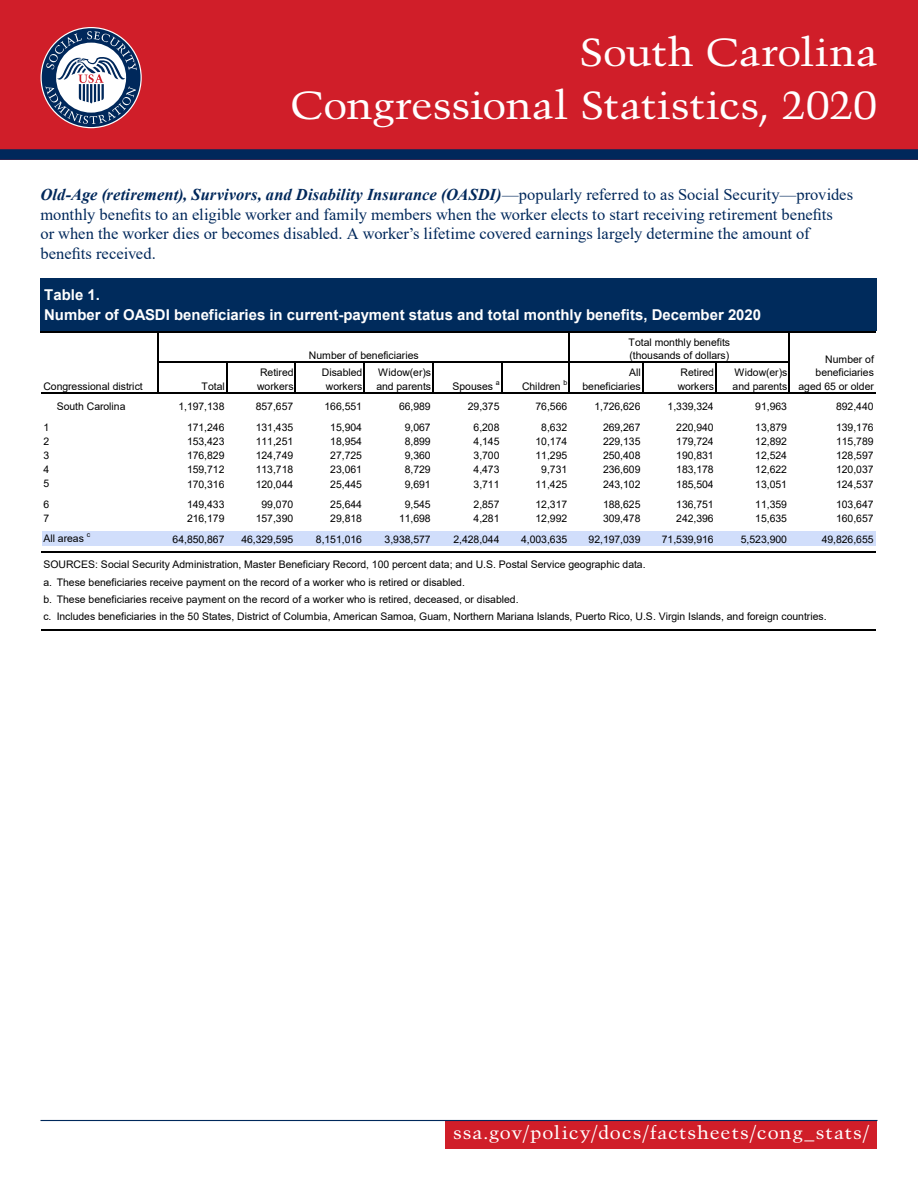
<style>
.page{position:relative;width:918px;height:1188px;background:#fff}
.page>*{position:absolute;margin:0;border:0;box-sizing:border-box;transform-origin:0 0}
.t1{font:39px/53.6px "Trump Mediaeval";letter-spacing:-.005em;color:#fff;text-align:right;scale:1.1 1}
.t2{font:18px "Trump Mediaeval";letter-spacing:.045em;color:#fff;scale:1.1 1}
.t3{font:16.5px/19.5px "Times New Roman";color:#00285b}
.t4{font:700 15px/19.2px "Arial";color:#fff}
.t5{font:10.5px/13.6px "Arial";letter-spacing:-.005em;color:#000}
.t6{font:7.05px "Arial";color:#000}
.s1{font-weight:700;font-style:italic}
</style>
<div class="page">
<div style="left:0;top:0;width:918px;height:160px;background:#d01e29"></div>
<div style="left:0;top:149px;width:918px;height:11px;background:#00285b"></div>
<div style="left:446px;top:1121px;width:432px;height:28px;background:#d01e29"></div>
<hr style="left:40px;top:1120px;width:838px;height:1px;background:#00285b">
<svg style="left:42px;top:28px;width:99px;height:99px"></svg>
<svg style="left:45px;top:31px;width:92px;height:93px;background:#89859c"></svg>
<div style="left:42px;top:280px;width:834px;height:52px;background:#002b5c"></div>
<div style="left:42px;top:531px;width:834px;height:15px;background:#d1defb"></div>
<hr style="left:41px;top:278px;width:1px;height:53px;background:#002b5c">
<hr style="left:157px;top:332px;width:2px;height:62px;background:#000">
<hr style="left:569px;top:332px;width:1px;height:62px;background:#000">
<hr style="left:788px;top:332px;width:2px;height:62px;background:#000">
<hr style="left:226px;top:363px;width:1px;height:31px;background:#000">
<hr style="left:295px;top:363px;width:1px;height:31px;background:#000">
<hr style="left:363px;top:363px;width:2px;height:31px;background:#000">
<hr style="left:432px;top:363px;width:2px;height:31px;background:#000">
<hr style="left:501px;top:363px;width:1px;height:31px;background:#000">
<hr style="left:642px;top:363px;width:1px;height:31px;background:#000">
<hr style="left:715px;top:363px;width:2px;height:31px;background:#000">
<hr style="left:42px;top:278px;width:834px;height:2px;background:#002b5c">
<hr style="left:41px;top:331px;width:835px;height:1px;background:#000">
<hr style="left:159px;top:362px;width:631px;height:1px;background:#000">
<hr style="left:41px;top:392px;width:835px;height:2px;background:#000">
<hr style="left:41px;top:551px;width:835px;height:1px;background:#000">
<hr style="left:41px;top:629px;width:835px;height:2px;background:#000">
<h1 class="t1" style="left:290px;top:25px;width:535px">South Carolina<br>Congressional Statistics, 2020</h1>
<p class="t3" style="left:40px;top:185px;width:814px"><span class="s1">Old-Age (retirement), Survivors, and Disability Insurance (OASDI)</span>—popularly referred to as Social Security—provides monthly benefits to an eligible worker and family members when the worker elects to start receiving retirement benefits<br>or when the worker dies or becomes disabled. A worker’s lifetime covered earnings largely determine the amount of benefits received.</p>
<p class="t4" style="left:44px;top:286px;width:719px">Table 1.<br>Number of OASDI beneficiaries in current-payment status and total monthly benefits, December 2020</p>
<p class="t5" style="left:309px;top:349px;width:111px">Number of beneficiaries</p>
<p class="t5" style="left:629px;top:335px;width:103px">Total monthly benefits (thousands of dollars)</p>
<p class="t5" style="left:816px;top:352px;width:60px;text-align:right">Number of beneficiaries</p>
<p class="t5" style="left:257px;top:366px;width:38px">Retired workers</p>
<p class="t5" style="left:322px;top:366px;width:42px;text-align:center">Disabled workers</p>
<p class="t5" style="left:376px;top:366px;width:56px">Widow(er)s and parents</p>
<p class="t6" style="left:564px;top:378px;width:5px">b</p>
<p class="t5" style="left:582px;top:366px;width:60px;text-align:right">All beneficiaries</p>
<p class="t5" style="left:678px;top:366px;width:38px">Retired workers</p>
<p class="t5" style="left:733px;top:366px;width:56px">Widow(er)s and parents</p>
<p class="t5" style="left:453px;top:379px;width:42px">Spouses</p>
<p class="t6" style="left:496px;top:378px;width:5px">a</p>
<p class="t5" style="left:522px;top:379px;width:40px">Children</p>
<p class="t5" style="left:43px;top:379px;width:101px">Congressional district</p>
<p class="t5" style="left:798px;top:379px;width:77px">aged 65 or older</p>
<p class="t5" style="left:43px;top:420px;width:7px;line-height:14.2px;text-align:justify">1<br>2<br>3<br>4<br>5</p>
<p class="t5" style="left:202px;top:379px;width:25px">Total</p>
<p class="t5" style="left:57px;top:400px;width:70px">South Carolina</p>
<p class="t5" style="left:178px;top:400px;width:48px">1,197,138</p>
<p class="t5" style="left:256px;top:400px;width:39px">857,657</p>
<p class="t5" style="left:325px;top:400px;width:39px">166,551</p>
<p class="t5" style="left:399px;top:400px;width:33px">66,989</p>
<p class="t5" style="left:468px;top:400px;width:33px">29,375</p>
<p class="t5" style="left:536px;top:400px;width:33px">76,566</p>
<p class="t5" style="left:594px;top:400px;width:48px">1,726,626</p>
<p class="t5" style="left:668px;top:400px;width:48px">1,339,324</p>
<p class="t5" style="left:755px;top:400px;width:33px">91,963</p>
<p class="t5" style="left:836px;top:400px;width:39px">892,440</p>
<p class="t5" style="left:187px;top:420px;width:39px">171,246</p>
<p class="t5" style="left:256px;top:420px;width:39px">131,435</p>
<p class="t5" style="left:330px;top:420px;width:33px">15,904</p>
<p class="t5" style="left:405px;top:420px;width:27px">9,067</p>
<p class="t5" style="left:474px;top:420px;width:27px">6,208</p>
<p class="t5" style="left:541px;top:420px;width:27px">8,632</p>
<p class="t5" style="left:603px;top:420px;width:39px">269,267</p>
<p class="t5" style="left:676px;top:420px;width:39px">220,940</p>
<p class="t5" style="left:755px;top:420px;width:33px">13,879</p>
<p class="t5" style="left:836px;top:420px;width:39px">139,176</p>
<p class="t5" style="left:187px;top:434px;width:39px">153,423</p>
<p class="t5" style="left:256px;top:434px;width:39px">111,251</p>
<p class="t5" style="left:330px;top:434px;width:33px">18,954</p>
<p class="t5" style="left:405px;top:434px;width:27px">8,899</p>
<p class="t5" style="left:474px;top:434px;width:27px">4,145</p>
<p class="t5" style="left:536px;top:434px;width:33px">10,174</p>
<p class="t5" style="left:603px;top:434px;width:39px">229,135</p>
<p class="t5" style="left:676px;top:434px;width:39px">179,724</p>
<p class="t5" style="left:755px;top:434px;width:33px">12,892</p>
<p class="t5" style="left:836px;top:434px;width:39px">115,789</p>
<p class="t5" style="left:187px;top:449px;width:39px">176,829</p>
<p class="t5" style="left:256px;top:449px;width:39px">124,749</p>
<p class="t5" style="left:330px;top:449px;width:33px">27,725</p>
<p class="t5" style="left:405px;top:449px;width:27px">9,360</p>
<p class="t5" style="left:474px;top:449px;width:27px">3,700</p>
<p class="t5" style="left:536px;top:449px;width:33px">11,295</p>
<p class="t5" style="left:603px;top:449px;width:39px">250,408</p>
<p class="t5" style="left:676px;top:449px;width:39px">190,831</p>
<p class="t5" style="left:755px;top:449px;width:33px">12,524</p>
<p class="t5" style="left:836px;top:449px;width:39px">128,597</p>
<p class="t5" style="left:187px;top:463px;width:39px">159,712</p>
<p class="t5" style="left:256px;top:463px;width:39px">113,718</p>
<p class="t5" style="left:330px;top:463px;width:33px">23,061</p>
<p class="t5" style="left:405px;top:463px;width:27px">8,729</p>
<p class="t5" style="left:474px;top:463px;width:27px">4,473</p>
<p class="t5" style="left:541px;top:463px;width:27px">9,731</p>
<p class="t5" style="left:603px;top:463px;width:39px">236,609</p>
<p class="t5" style="left:676px;top:463px;width:39px">183,178</p>
<p class="t5" style="left:755px;top:463px;width:33px">12,622</p>
<p class="t5" style="left:836px;top:463px;width:39px">120,037</p>
<p class="t5" style="left:187px;top:477px;width:39px">170,316</p>
<p class="t5" style="left:256px;top:477px;width:39px">120,044</p>
<p class="t5" style="left:330px;top:477px;width:33px">25,445</p>
<p class="t5" style="left:405px;top:477px;width:27px">9,691</p>
<p class="t5" style="left:474px;top:477px;width:27px">3,711</p>
<p class="t5" style="left:536px;top:477px;width:33px">11,425</p>
<p class="t5" style="left:603px;top:477px;width:39px">243,102</p>
<p class="t5" style="left:676px;top:477px;width:39px">185,504</p>
<p class="t5" style="left:755px;top:477px;width:33px">13,051</p>
<p class="t5" style="left:836px;top:477px;width:39px">124,537</p>
<p class="t5" style="left:187px;top:497px;width:39px">149,433</p>
<p class="t5" style="left:262px;top:497px;width:33px">99,070</p>
<p class="t5" style="left:330px;top:497px;width:33px">25,644</p>
<p class="t5" style="left:405px;top:497px;width:27px">9,545</p>
<p class="t5" style="left:474px;top:497px;width:27px">2,857</p>
<p class="t5" style="left:536px;top:497px;width:33px">12,317</p>
<p class="t5" style="left:603px;top:497px;width:39px">188,625</p>
<p class="t5" style="left:676px;top:497px;width:39px">136,751</p>
<p class="t5" style="left:755px;top:497px;width:33px">11,359</p>
<p class="t5" style="left:836px;top:497px;width:39px">103,647</p>
<p class="t5" style="left:187px;top:512px;width:39px">216,179</p>
<p class="t5" style="left:256px;top:512px;width:39px">157,390</p>
<p class="t5" style="left:330px;top:512px;width:33px">29,818</p>
<p class="t5" style="left:399px;top:512px;width:33px">11,698</p>
<p class="t5" style="left:474px;top:512px;width:27px">4,281</p>
<p class="t5" style="left:536px;top:512px;width:33px">12,992</p>
<p class="t5" style="left:603px;top:512px;width:39px">309,478</p>
<p class="t5" style="left:676px;top:512px;width:39px">242,396</p>
<p class="t5" style="left:755px;top:512px;width:33px">15,635</p>
<p class="t5" style="left:836px;top:512px;width:39px">160,657</p>
<p class="t5" style="left:173px;top:532px;width:53px">64,850,867</p>
<p class="t5" style="left:241px;top:532px;width:53px">46,329,595</p>
<p class="t5" style="left:316px;top:532px;width:48px">8,151,016</p>
<p class="t5" style="left:385px;top:532px;width:48px">3,938,577</p>
<p class="t5" style="left:453px;top:532px;width:48px">2,428,044</p>
<p class="t5" style="left:521px;top:532px;width:48px">4,003,635</p>
<p class="t5" style="left:589px;top:532px;width:53px">92,197,039</p>
<p class="t5" style="left:662px;top:532px;width:53px">71,539,916</p>
<p class="t5" style="left:741px;top:532px;width:48px">5,523,900</p>
<p class="t5" style="left:822px;top:532px;width:53px">49,826,655</p>
<p class="t5" style="left:43px;top:573px;width:785px;line-height:17.2px">a. These beneficiaries receive payment on the record of a worker who is retired or disabled.<br>b. These beneficiaries receive payment on the record of a worker who is retired, deceased, or disabled.<br>c. Includes beneficiaries in the 50 States, District of Columbia, American Samoa, Guam, Northern Mariana Islands, Puerto Rico, U.S. Virgin Islands, and foreign countries.</p>
<p class="t5" style="left:43px;top:497px;width:7px;line-height:14.2px">6<br>7</p>
<p class="t5" style="left:43px;top:532px;width:42px">All areas</p>
<p class="t6" style="left:87px;top:530px;width:5px">c</p>
<p class="t5" style="left:43px;top:558px;width:604px">SOURCES: Social Security Administration, Master Beneficiary Record, 100 percent data; and U.S. Postal Service geographic data.</p>
<h2 class="t2" style="left:453px;top:1122px;width:381px">ssa.gov/policy/docs/factsheets/cong_stats/</h2>
</div>
